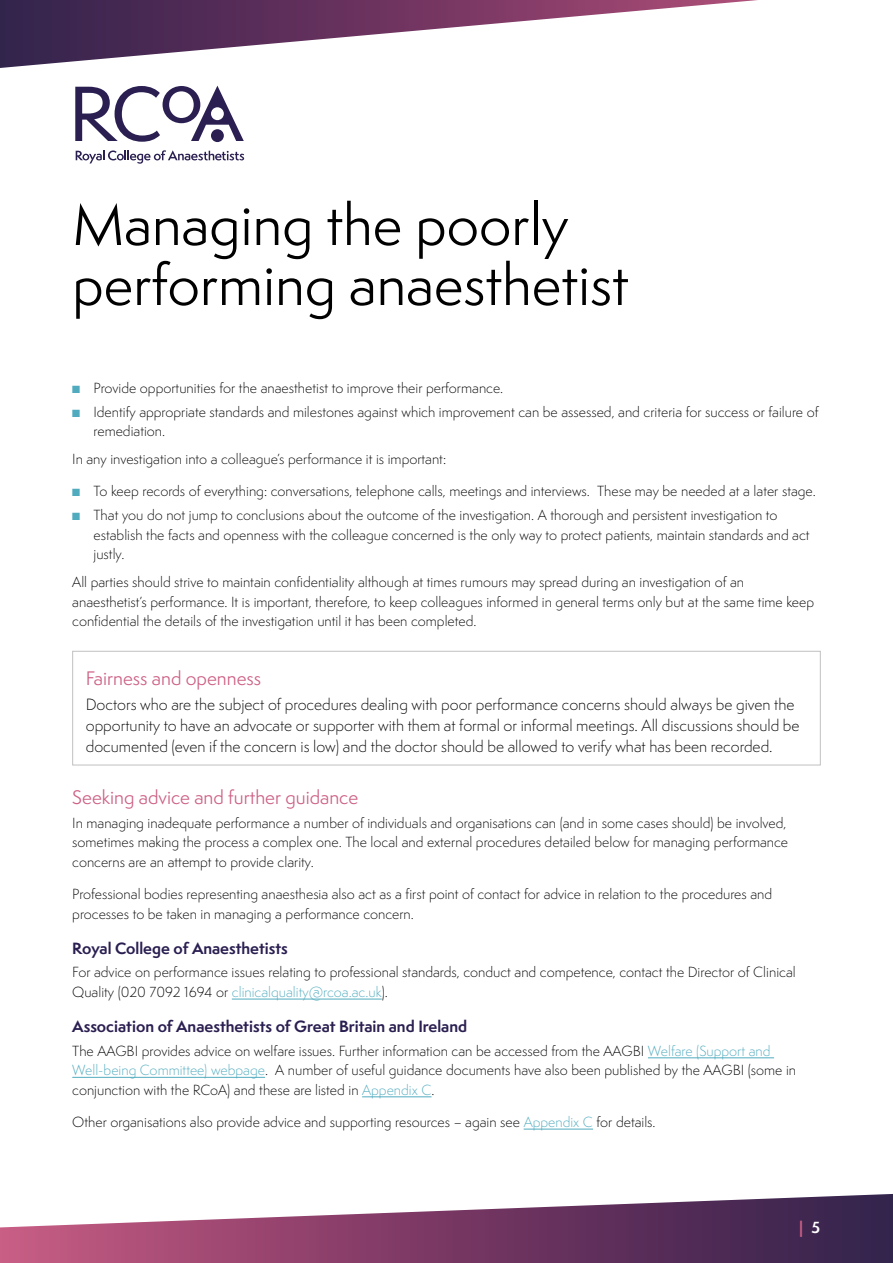
<style>
.page{position:relative;width:893px;height:1263px;background:#fff}
.page>*{position:absolute;margin:0;border:0;box-sizing:border-box;transform-origin:0 0}
.t1{font:54px/60px "Semplicita Pro";color:#000}
.t2{font:18px "Semplicita Pro";color:#cd6084}
.t3{font:300 15px/21px "Semplicita Pro";color:#000}
.t4{font:700 15px "Semplicita Pro";color:#2b1f51}
.t5{font:700 15px "Semplicita Pro";color:#cd6084}
.t6{font:300 13.5px/19.5px "Semplicita Pro";color:#000}
.s1{color:#50abbf}
.s2{color:#fff}
</style>
<div class="page">
<svg style="left:0;top:1194px;width:893px;height:69px"></svg>
<svg style="left:0;top:0;width:758px;height:68px"></svg>
<svg style="left:76px;top:150px;width:168px;height:14px"></svg>
<svg style="left:75px;top:86px;width:169px;height:56px"></svg>
<hr style="left:232px;top:999px;width:150px;height:1px;background:#50abbf">
<hr style="left:648px;top:1057px;width:126px;height:1px;background:#50abbf">
<hr style="left:72px;top:1077px;width:193px;height:1px;background:#50abbf">
<hr style="left:362px;top:1096px;width:69px;height:1px;background:#50abbf">
<hr style="left:524px;top:1129px;width:69px;height:1px;background:#50abbf">
<div style="left:72px;top:651px;width:749px;height:114px;border:1px solid #c0c1c0"></div>
<h1 class="t1" style="left:72px;top:194px;width:558px">Managing the poorly performing anaesthetist</h1>
<p class="t6" style="left:72px;top:378px;width:433px"><span class="s1">■</span> Provide opportunities for the anaesthetist to improve their performance.</p>
<p class="t6" style="left:94px;top:402px;width:726px;text-indent:-21px"><span class="s1">■</span> Identify appropriate standards and milestones against which improvement can be assessed, and criteria for success or failure of remediation.</p>
<p class="t6" style="left:72px;top:449px;width:375px">In any investigation into a colleague’s performance it is important:</p>
<p class="t6" style="left:72px;top:482px;width:745px"><span class="s1">■</span> To keep records of everything: conversations, telephone calls, meetings and interviews. These may be needed at a later stage.</p>
<p class="t6" style="left:94px;top:505px;width:718px;text-indent:-21px"><span class="s1">■</span> That you do not jump to conclusions about the outcome of the investigation. A thorough and persistent investigation to establish the facts and openness with the colleague concerned is the only way to protect patients, maintain standards and act justly.</p>
<p class="t6" style="left:72px;top:572px;width:743px">All parties should strive to maintain confidentiality although at times rumours may spread during an investigation of an anaesthetist’s performance. It is important, therefore, to keep colleagues informed in general terms only but at the same time keep confidential the details of the investigation until it has been completed.</p>
<h2 class="t2" style="left:86px;top:665px;width:177px">Fairness and openness</h2>
<p class="t3" style="left:86px;top:694px;width:715px">Doctors who are the subject of procedures dealing with poor performance concerns should always be given the opportunity to have an advocate or supporter with them at formal or informal meetings. All discussions should be documented (even if the concern is low) and the doctor should be allowed to verify what has been recorded.</p>
<h2 class="t2" style="left:72px;top:784px;width:287px">Seeking advice and further guidance</h2>
<p class="t6" style="left:72px;top:813px;width:717px;text-align:justify">In managing inadequate performance a number of individuals and organisations can (and in some cases should) be involved, sometimes making the process a complex one. The local and external procedures detailed below for managing performance concerns are an attempt to provide clarity.</p>
<p class="t6" style="left:72px;top:884px;width:701px">Professional bodies representing anaesthesia also act as a first point of contact for advice in relation to the procedures and processes to be taken in managing a performance concern.</p>
<p class="t4" style="left:72px;top:937px;width:217px">Royal College of Anaesthetists</p>
<p class="t6" style="left:72px;top:962px;width:725px">For advice on performance issues relating to professional standards, conduct and competence, contact the Director of Clinical<br>Quality (020 7092 1694 or <span class="s1">clinicalquality@rcoa.ac.uk</span>).</p>
<p class="t4" style="left:72px;top:1015px;width:396px">Association of Anaesthetists of Great Britain and Ireland</p>
<p class="t6" style="left:72px;top:1041px;width:725px">The AAGBI provides advice on welfare issues. Further information can be accessed from the AAGBI <span class="s1">Welfare (Support and<br>Well-being Committee) webpage</span>. A number of useful guidance documents have also been published by the AAGBI (some in conjunction with the RCoA) and these are listed in <span class="s1">Appendix C</span>.</p>
<p class="t6" style="left:72px;top:1112px;width:585px">Other organisations also provide advice and supporting resources – again see <span class="s1">Appendix C</span> for details.</p>
<p class="t5" style="left:799px;top:1216px;width:23px">| <span class="s2">5</span></p>
</div>
